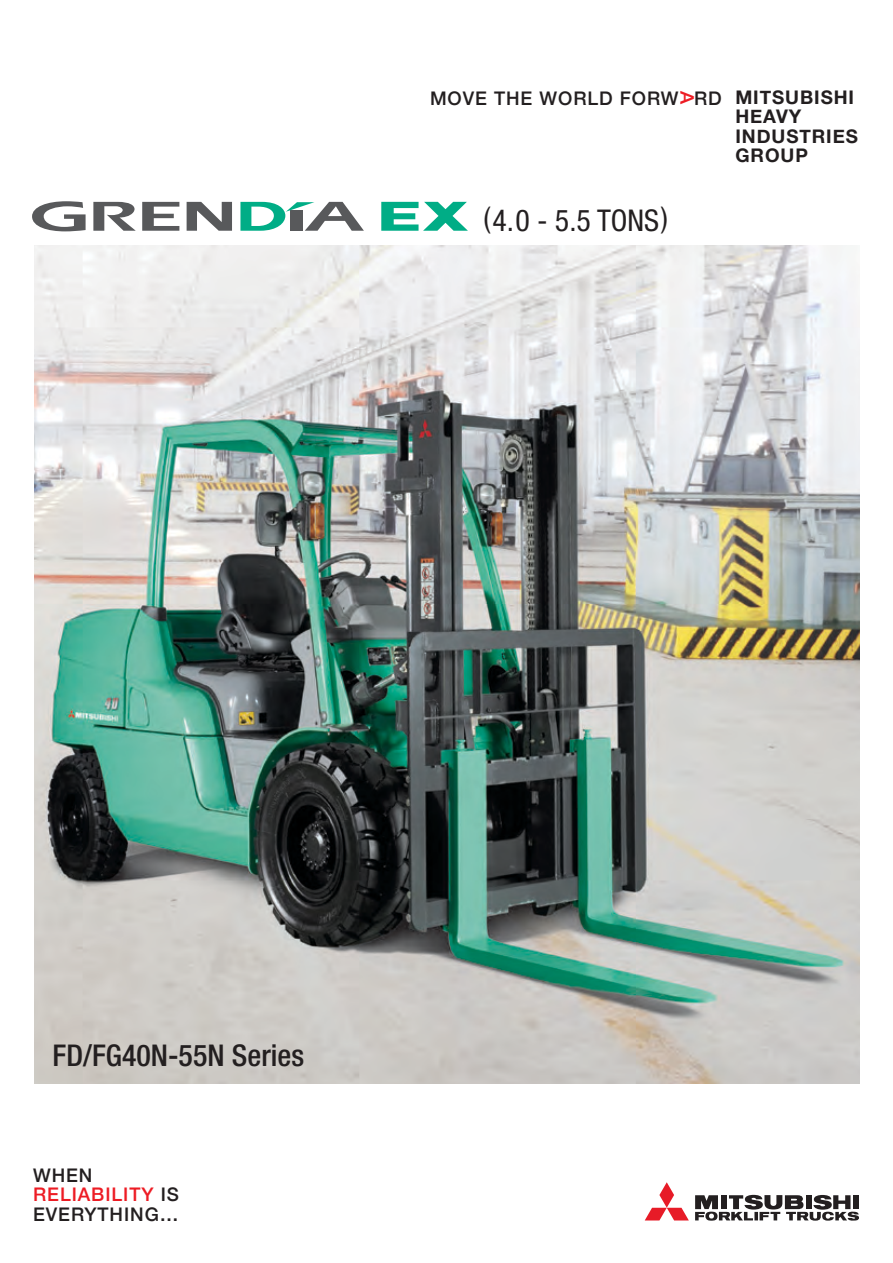
<style>
.page{position:relative;width:893px;height:1263px;background:#fff}
.page>*{position:absolute;margin:0;border:0;box-sizing:border-box;transform-origin:0 0}
.t1{font:500 condensed 30px "Helvetica Neue";color:#231f20}
.t2{font:condensed 30px "Helvetica Neue";color:#231f20}
.t3{font:500 18.75px/19.5px "Helvetica Neue";letter-spacing:.05em;color:#231f20}
.t4{font:700 18.75px/19.5px "Helvetica Neue";letter-spacing:.05em;color:#231f20}
.t5{font:500 18.75px "Helvetica Neue";color:#ed1c24;scale:1.05 1}
.s1{color:#ed1c24}
</style>
<div class="page">
<img style="left:35px;top:245px;width:824px;height:838px">
<svg style="left:645px;top:1182px;width:44px;height:38px"></svg>
<svg style="left:695px;top:1195px;width:164px;height:26px"></svg>
<svg style="left:32px;top:201px;width:54px;height:30px"></svg>
<svg style="left:93px;top:202px;width:43px;height:29px"></svg>
<svg style="left:142px;top:202px;width:37px;height:29px"></svg>
<svg style="left:187px;top:202px;width:45px;height:29px"></svg>
<svg style="left:240px;top:202px;width:124px;height:29px"></svg>
<svg style="left:381px;top:202px;width:87px;height:29px"></svg>
<p class="t5" style="left:702px;top:91px;width:14px;rotate:90deg">A</p>
<p class="t4" style="left:735px;top:88px;width:124px">MITSUBISHI<br>HEAVY<br>INDUSTRIES<br>GROUP</p>
<p class="t3" style="left:430px;top:87px;width:293px">MOVE THE WORLD FORW RD</p>
<h1 class="t2" style="left:483px;top:203px;width:186px">(4.0 - 5.5 TONS)</h1>
<h1 class="t1" style="left:53px;top:1038px;width:253px">FD/FG40N-55N Series</h1>
<p class="t3" style="left:33px;top:1164px;width:147px">WHEN<br><span class="s1">RELIABILITY</span> IS<br>EVERYTHING…</p>
</div>
